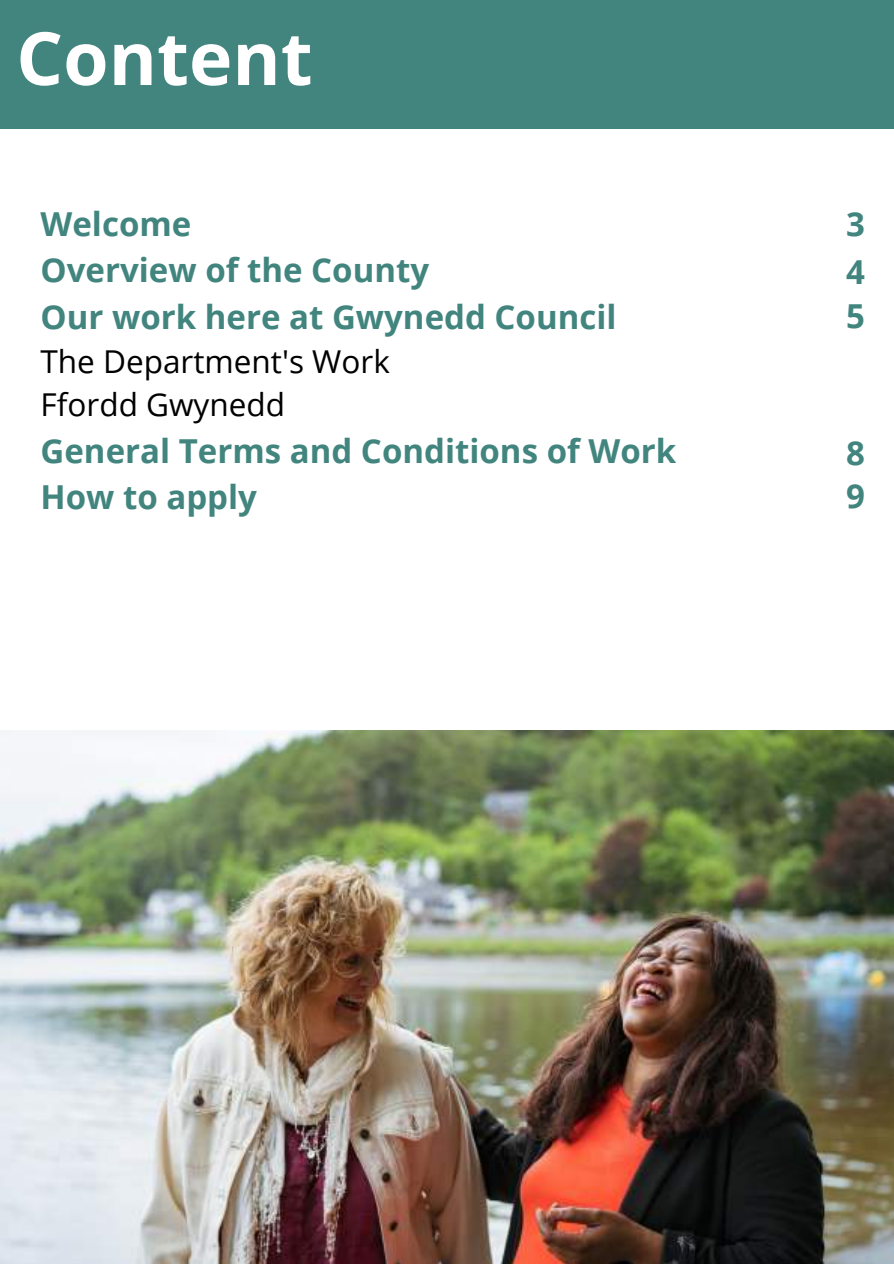
<style>
.page{position:relative;width:894px;height:1264px;background:#fff}
.page>*{position:absolute;margin:0;border:0;box-sizing:border-box;transform-origin:0 0}
.t1{font:700 73.5px "Open Sans";color:#fff}
.t2{font:700 33px/46.2px "Open Sans";color:#41857e}
.t3{font:31.5px/43.8px "Open Sans";color:#000}
</style>
<div class="page">
<div style="left:0;top:0;width:893px;height:128px;background:#41857e"></div>
<img style="left:0;top:730px;width:893px;height:533px">
<h1 class="t1" style="left:16px;top:6px;width:298px">Content</h1>
<p class="t2" style="left:41px;top:200px;width:577px">Welcome<br>Overview of the County<br>Our work here at Gwynedd Council</p>
<p class="t3" style="left:41px;top:338px;width:351px">The Department's Work<br>Ffordd Gwynedd</p>
<p class="t2" style="left:41px;top:426px;width:637px">General Terms and Conditions of Work<br>How to apply</p>
<p class="t2" style="left:846px;top:200px;width:20px;line-height:47.7px">3<br>4</p>
<p class="t2" style="left:846px;top:292px;width:20px">5</p>
<p class="t2" style="left:846px;top:431px;width:20px;line-height:43.2px">8<br>9</p>
</div>
